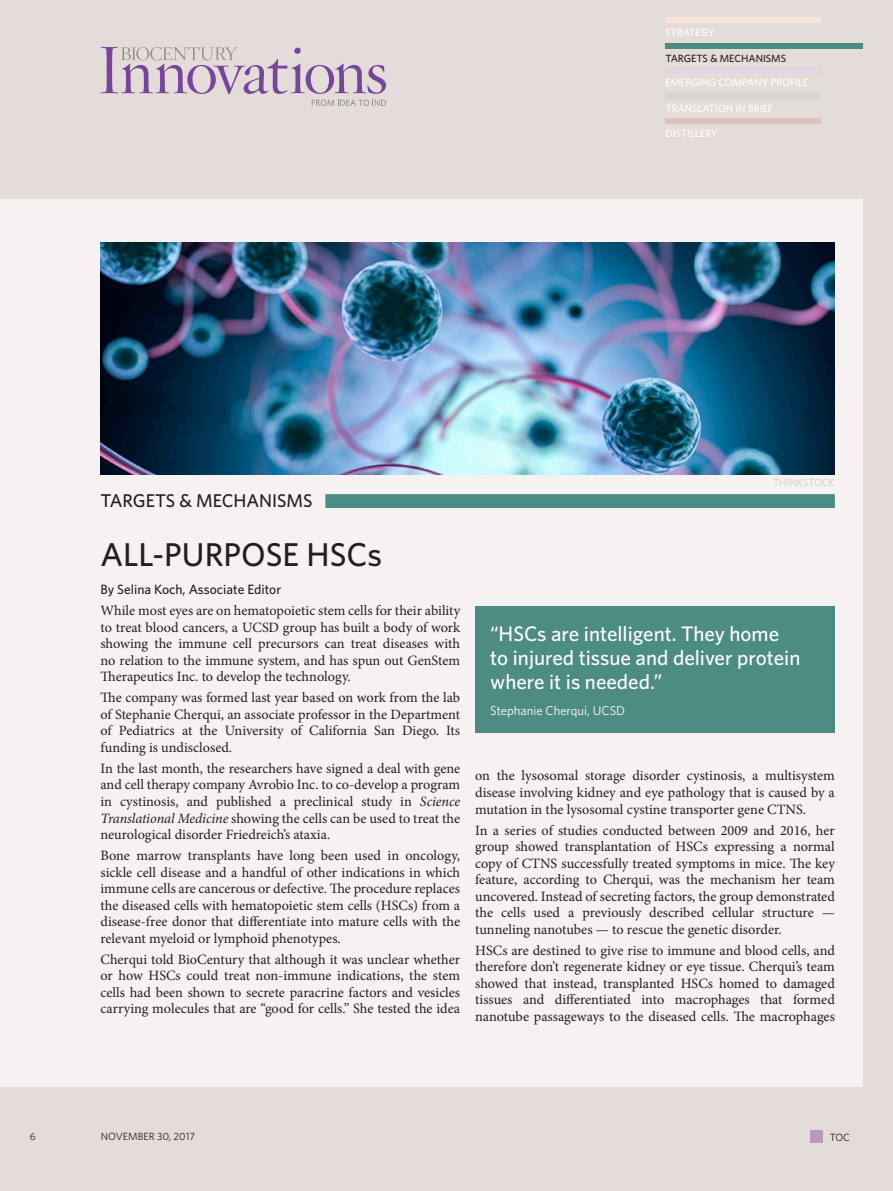
<style>
.page{position:relative;width:893px;height:1191px;background:#e4dcd8}
.page>*{position:absolute;margin:0;border:0;box-sizing:border-box;transform-origin:0 0}
.title_banner{font:500 33px "Whitney";color:#231e20}
.pull_quote_14{font:500 21px/24px "Whitney";color:#fff}
.T_M_KICK{font:500 18.45px "Whitney";color:#231e20}
.body_text{font:14.25px/16.5px "Minion Pro";color:#231e20;text-align:justify}
.byline{font:500 13.5px "Whitney";color:#231e20}
.pull_quote_attribute{font:12.75px "Whitney";color:#fff}
.menu_style-off{font:500 10.5px "Whitney";color:#fff}
.t1{font:10.5px "Whitney";color:#231e20}
.menu_style{font:500 10.5px "Whitney";color:#231e20}
.chart_body_text{font:10.5px "Whitney";color:#cbcbcb}
.s1{font-style:italic}
</style>
<div class="page">
<svg style="left:101px;top:47px;width:285px;height:47px"></svg>
<svg style="left:312px;top:100px;width:74px;height:6px"></svg>
<div style="left:0;top:199px;width:863px;height:887px;background:#f5f2f1"></div>
<div style="left:665px;top:68px;width:156px;height:5px;background:#e5d3e3"></div>
<div style="left:665px;top:93px;width:156px;height:5px;background:#d4d5d4"></div>
<div style="left:665px;top:119px;width:156px;height:5px;background:#dbc2bf"></div>
<div style="left:665px;top:18px;width:156px;height:5px;background:#f7e4d4"></div>
<div style="left:811px;top:1130px;width:12px;height:13px;background:#b99abb"></div>
<div style="left:665px;top:43px;width:198px;height:5px;background:#4c8c83"></div>
<div style="left:100px;top:494px;width:735px;height:14px;background:#4c8c83"></div>
<div style="left:88px;top:492px;width:237px;height:17px;background:#f5f2f1"></div>
<div style="left:475px;top:606px;width:360px;height:127px;background:#4c8c83"></div>
<img style="left:100px;top:242px;width:735px;height:232px">
<p class="menu_style-off" style="left:665px;top:26px;width:51px">STRATEGY</p>
<p class="menu_style" style="left:665px;top:51px;width:122px">TARGETS &amp; MECHANISMS</p>
<p class="menu_style-off" style="left:665px;top:76px;width:144px">EMERGING COMPANY PROFILE</p>
<p class="menu_style-off" style="left:665px;top:101px;width:109px">TRANSLATION IN BRIEF</p>
<p class="menu_style-off" style="left:665px;top:127px;width:54px">DISTILLERY</p>
<p class="T_M_KICK" style="left:100px;top:489px;width:214px">TARGETS &amp; MECHANISMS</p>
<p class="title_banner" style="left:100px;top:532px;width:283px">ALL-PURPOSE HSCs</p>
<p class="byline" style="left:100px;top:581px;width:182px">By Selina Koch, Associate Editor</p>
<p class="body_text" style="left:100px;top:602px;width:361px">While most eyes are on hematopoietic stem cells for their ability to treat blood cancers, a UCSD group has built a body of work showing the immune cell precursors can treat diseases with no relation to the immune system, and has spun out GenStem Therapeutics Inc. to develop the technology.</p>
<p class="body_text" style="left:100px;top:689px;width:361px">The company was formed last year based on work from the lab of Stephanie Cherqui, an associate professor in the Department of Pediatrics at the University of California San Diego. Its funding is undisclosed.</p>
<p class="body_text" style="left:100px;top:760px;width:361px">In the last month, the researchers have signed a deal with gene and cell therapy company Avrobio Inc. to co-develop a program in cystinosis, and published a preclinical study in <span class="s1">Science Translational Medicine</span> showing the cells can be used to treat the neurological disorder Friedreich’s ataxia.</p>
<p class="body_text" style="left:100px;top:847px;width:361px">Bone marrow transplants have long been used in oncology, sickle cell disease and a handful of other indications in which immune cells are cancerous or defective. The procedure replaces the diseased cells with hematopoietic stem cells (HSCs) from a disease-free donor that differentiate into mature cells with the relevant myeloid or lymphoid phenotypes.</p>
<p class="body_text" style="left:100px;top:950px;width:361px">Cherqui told BioCentury that although it was unclear whether or how HSCs could treat non-immune indications, the stem cells had been shown to secrete paracrine factors and vesicles carrying molecules that are “good for cells.” She tested the idea</p>
<p class="chart_body_text" style="left:773px;top:475px;width:63px">THINKSTOCK</p>
<p class="pull_quote_14" style="left:490px;top:622px;width:312px">“HSCs are intelligent. They home to injured tissue and deliver protein where it is needed.”</p>
<p class="pull_quote_attribute" style="left:490px;top:702px;width:136px">Stephanie Cherqui, UCSD</p>
<p class="body_text" style="left:475px;top:767px;width:361px">on the lysosomal storage disorder cystinosis, a multisystem disease involving kidney and eye pathology that is caused by a mutation in the lysosomal cystine transporter gene CTNS.</p>
<p class="body_text" style="left:475px;top:821px;width:361px">In a series of studies conducted between 2009 and 2016, her group showed transplantation of HSCs expressing a normal copy of CTNS successfully treated symptoms in mice. The key feature, according to Cherqui, was the mechanism her team uncovered. Instead of secreting factors, the group demonstrated the cells used a previously described cellular structure — tunneling nanotubes — to rescue the genetic disorder.</p>
<p class="body_text" style="left:475px;top:941px;width:361px">HSCs are destined to give rise to immune and blood cells, and therefore don’t regenerate kidney or eye tissue. Cherqui’s team showed that instead, transplanted HSCs homed to damaged tissues and differentiated into macrophages that formed nanotube passageways to the diseased cells. The macrophages</p>
<p class="t1" style="left:30px;top:1129px;width:7px">6</p>
<p class="t1" style="left:101px;top:1129px;width:96px">November 30, 2017</p>
<p class="t1" style="left:830px;top:1130px;width:22px">TOC</p>
</div>
